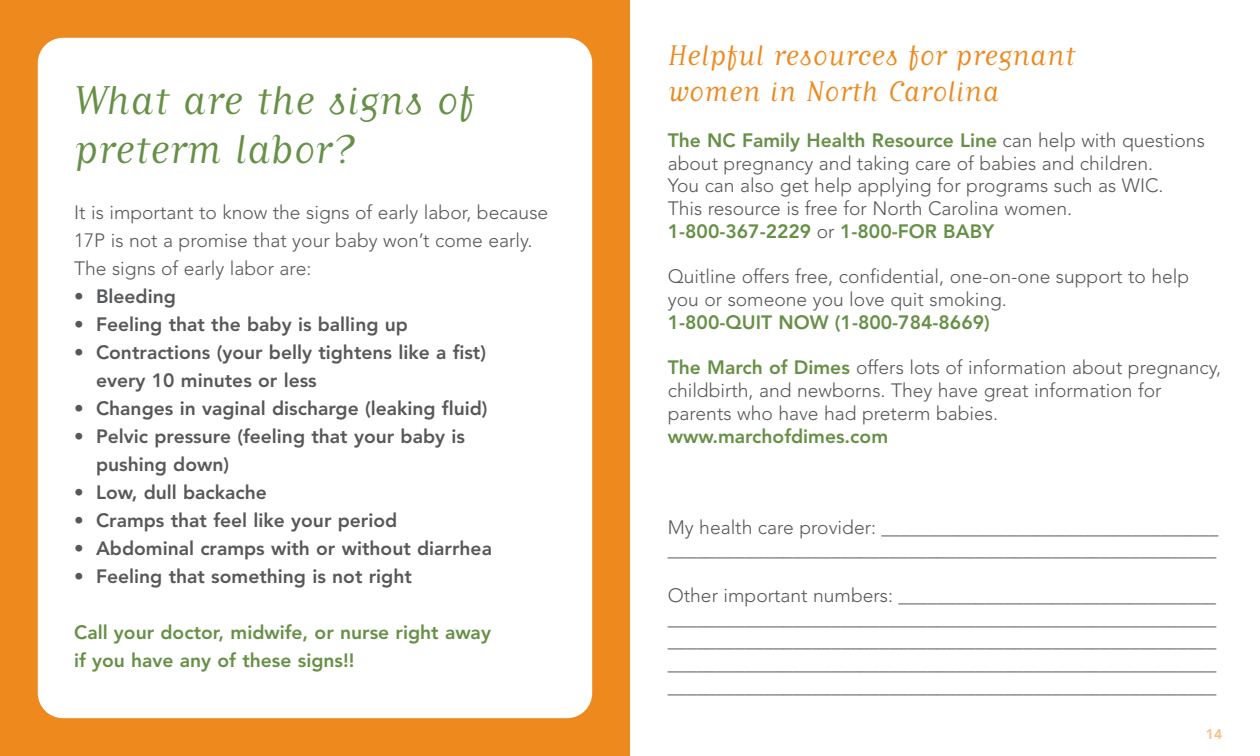
<style>
.page{position:relative;width:1260px;height:756px;background:#fff}
.page>*{position:absolute;margin:0;border:0;box-sizing:border-box;transform-origin:0 0}
.t1{font:47.25px/49px "Matrix Script";color:#669046;scale:1.05 1}
.t2{font:33.25px/36.8px "Matrix Script";color:#ed891d;scale:1.05 1}
.t3{font:300 19.25px/22.8px "Avenir";color:#57585a}
.t4{font:800 19.25px/28px "Avenir";color:#57585a}
.t5{font:800 19.25px/28px "Avenir";color:#669046}
.t6{font:800 14px "Avenir";color:#f7bf85}
.s1{font-weight:800;color:#669046}
</style>
<div class="page">
<div style="left:0;top:0;width:630px;height:756px;background:#ed891d"></div>
<div style="left:38px;top:38px;width:554px;height:680px;background:#fff;border-radius:25px"></div>
<h1 class="t1" style="left:74px;top:73px;width:383px">What are the signs of preterm labor?</h1>
<p class="t3" style="left:74px;top:200px;width:476px;line-height:28px">It is important to know the signs of early labor, because<br>17P is not a promise that your baby won’t come early.<br>The signs of early labor are:</p>
<p class="t4" style="left:74px;top:284px;width:103px">• Bleeding</p>
<p class="t4" style="left:74px;top:312px;width:335px">• Feeling that the baby is balling up</p>
<p class="t4" style="left:96px;top:340px;width:392px;text-indent:-22px">• Contractions (your belly tightens like a fist) every 10 minutes or less</p>
<p class="t4" style="left:74px;top:396px;width:415px">• Changes in vaginal discharge (leaking fluid)</p>
<p class="t4" style="left:96px;top:424px;width:370px;text-indent:-22px">• Pelvic pressure (feeling that your baby is pushing down)</p>
<p class="t4" style="left:74px;top:480px;width:194px">• Low, dull backache</p>
<p class="t4" style="left:74px;top:508px;width:325px">• Cramps that feel like your period</p>
<p class="t4" style="left:74px;top:536px;width:419px">• Abdominal cramps with or without diarrhea</p>
<p class="t4" style="left:74px;top:564px;width:339px">• Feeling that something is not right</p>
<p class="t5" style="left:74px;top:620px;width:418px">Call your doctor, midwife, or nurse right away if you have any of these signs!!</p>
<h2 class="t2" style="left:668px;top:35px;width:390px">Helpful resources for pregnant women in North Carolina</h2>
<p class="t3" style="left:668px;top:130px;width:539px"><span class="s1">The NC Family Health Resource Line</span> can help with questions about pregnancy and taking care of babies and children.<br>You can also get help applying for programs such as WIC.<br>This resource is free for North Carolina women.<br><span class="s1">1-800-367-2229</span> or <span class="s1">1-800-FOR BABY</span></p>
<p class="t3" style="left:668px;top:267px;width:523px">Quitline offers free, confidential, one-on-one support to help you or someone you love quit smoking.</p>
<p class="t5" style="left:668px;top:310px;width:324px">1-800-QUIT NOW (1-800-784-8669)</p>
<p class="t3" style="left:668px;top:358px;width:555px"><span class="s1">The March of Dimes</span> offers lots of information about pregnancy, childbirth, and newborns. They have great information for parents who have had preterm babies.</p>
<p class="t5" style="left:668px;top:423px;width:222px">www.marchofdimes.com</p>
<p class="t3" style="left:668px;top:517px;width:552px">My health care provider: ___________________________________ _________________________________________________________</p>
<p class="t3" style="left:668px;top:585px;width:550px;text-align:justify">Other important numbers: _________________________________ _________________________________________________________ _________________________________________________________ _________________________________________________________ _________________________________________________________</p>
<p class="t6" style="left:1206px;top:729px;width:18px">14</p>
</div>
